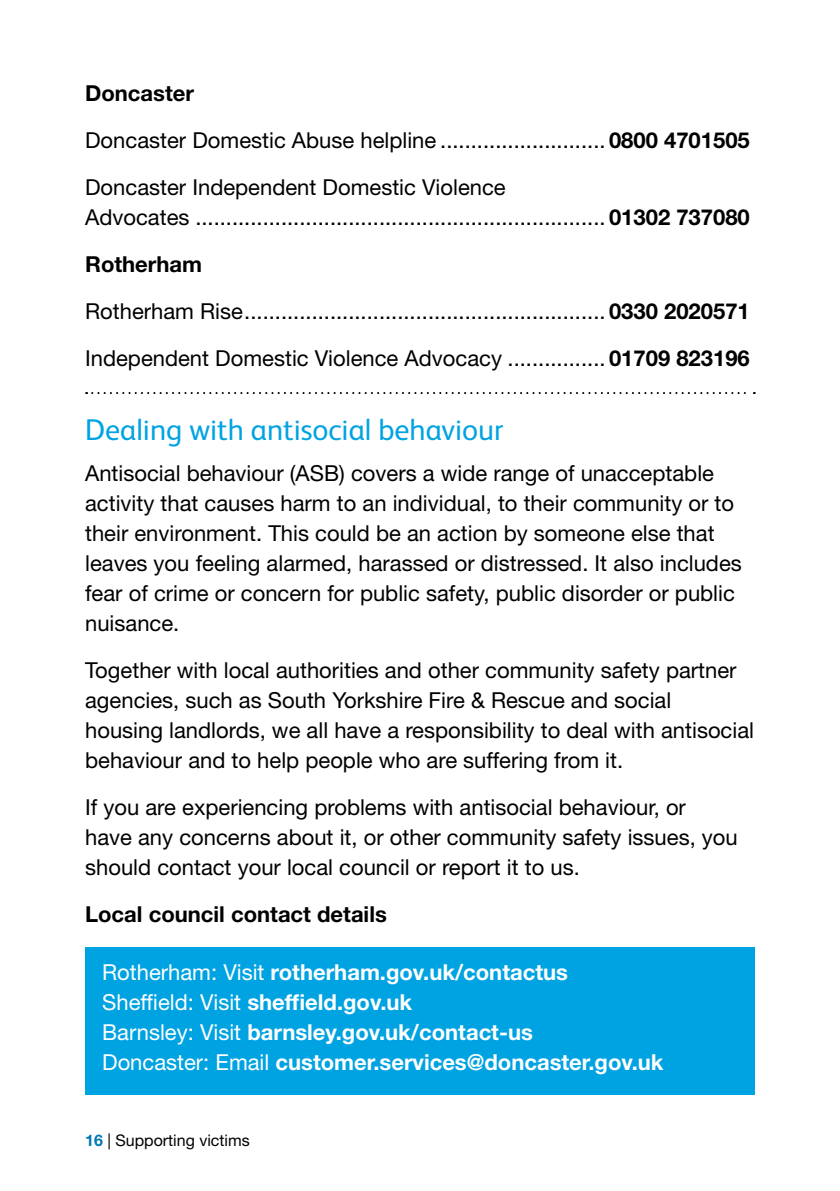
<style>
.page{position:relative;width:840px;height:1191px;background:#fff}
.page>*{position:absolute;margin:0;border:0;box-sizing:border-box;transform-origin:0 0}
.t1{font:30px "FS Albert";color:#00a3e2}
.t2{font:22px/30px "Helvetica Neue LT Std";color:#000}
.t3{font:700 22px/30px "Helvetica Neue LT Std";color:#fff}
.t4{font:700 22px "Helvetica Neue LT Std";color:#000}
.t5{font:16px "Helvetica Neue LT Std";color:#000}
.s1{font-weight:700}
.s2{font-weight:400}
.s3{font-weight:700;color:#0078b3}
</style>
<div class="page">
<div style="left:85px;top:947px;width:669px;height:147px;background:#00a3e2"></div>
<svg style="left:86px;top:392px;width:668px;height:2px"></svg>
<p class="t2" style="left:85px;top:69px;width:666px;line-height:47px"><span class="s1">Doncaster<br></span>Doncaster Domestic Abuse helpline ........................... <span class="s1">0800 4701505<br></span>Doncaster Independent Domestic Violence</p>
<p class="t2" style="left:85px;top:193px;width:666px;line-height:47px">Advocates ................................................................... <span class="s1">01302 737080<br>Rotherham<br></span>Rotherham Rise........................................................... <span class="s1">0330 2020571<br></span>Independent Domestic Violence Advocacy ................ <span class="s1">01709 823196</span></p>
<h1 class="t1" style="left:85px;top:412px;width:420px">Dealing with antisocial behaviour</h1>
<p class="t2" style="left:85px;top:458px;width:658px">Antisocial behaviour (ASB) covers a wide range of unacceptable activity that causes harm to an individual, to their community or to their environment. This could be an action by someone else that leaves you feeling alarmed, harassed or distressed. It also includes fear of crime or concern for public safety, public disorder or public nuisance.</p>
<p class="t2" style="left:85px;top:655px;width:670px">Together with local authorities and other community safety partner agencies, such as South Yorkshire Fire &amp; Rescue and social housing landlords, we all have a responsibility to deal with antisocial behaviour and to help people who are suffering from it.</p>
<p class="t2" style="left:85px;top:792px;width:654px">If you are experiencing problems with antisocial behaviour, or have any concerns about it, or other community safety issues, you should contact your local council or report it to us.</p>
<p class="t4" style="left:85px;top:900px;width:303px">Local council contact details</p>
<p class="t3" style="left:102px;top:956px;width:562px"><span class="s2">Rotherham: Visit</span> rotherham.gov.uk/contactus <span class="s2">Sheffield: Visit</span> sheffield.gov.uk<br><span class="s2">Barnsley: Visit</span> barnsley.gov.uk/contact-us<br><span class="s2">Doncaster: Email</span> customer.services@doncaster.gov.uk</p>
<p class="t5" style="left:85px;top:1130px;width:166px"><span class="s3">16</span> | Supporting victims</p>
</div>
